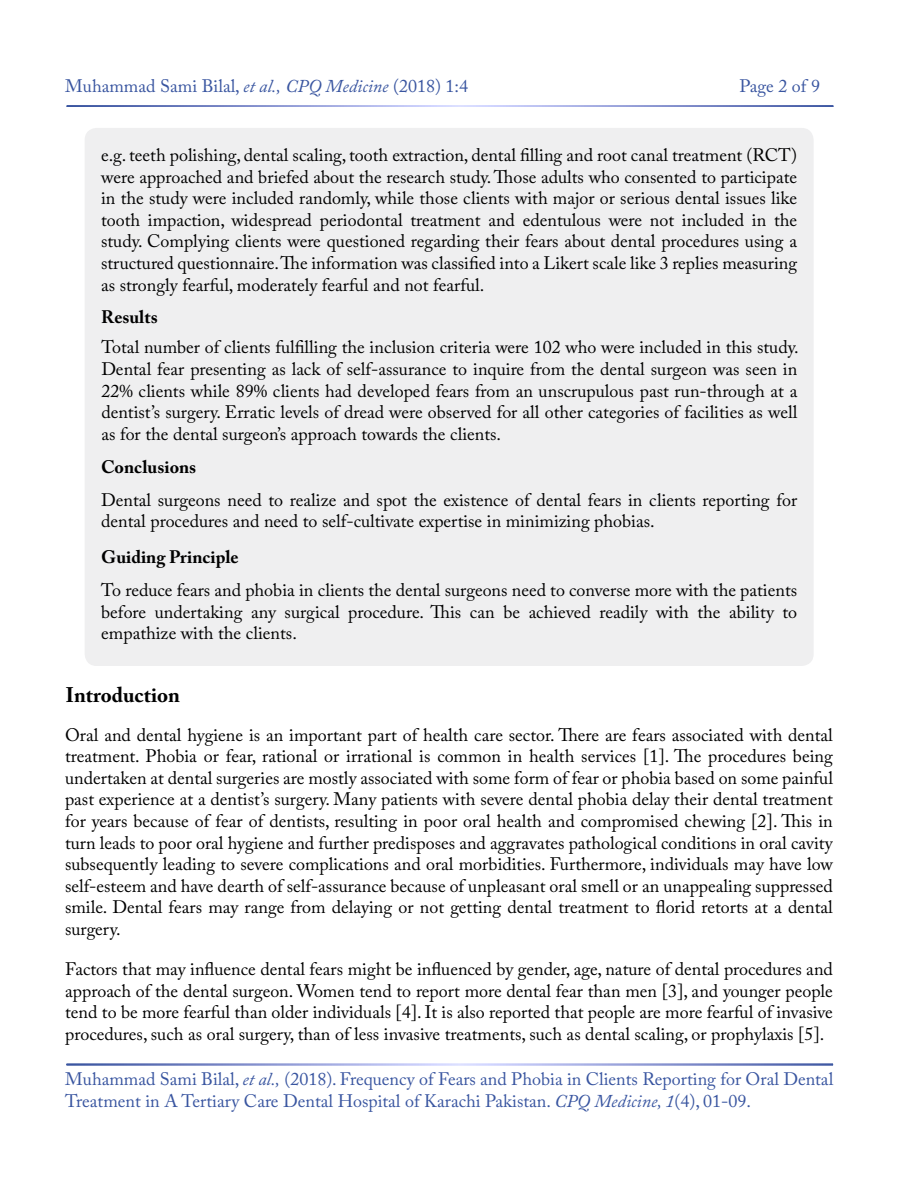
<style>
.page{position:relative;width:900px;height:1200px;background:#fff}
.page>*{position:absolute;margin:0;border:0;box-sizing:border-box;transform-origin:0 0}
.t1{font:700 21px "Adobe Caslon Pro";color:#000}
.t2{font:18px/21.6px "Adobe Caslon Pro";color:#000;text-align:justify}
.t3{font:18px/21.6px "Adobe Caslon Pro";color:#3955a0}
.t4{font:700 18px "Adobe Caslon Pro";color:#000}
.s1{font-style:italic}
</style>
<div class="page">
<div style="left:85px;top:128px;width:729px;height:538px;background:#efeff0;border-radius:12px"></div>
<p class="t3" style="left:65px;top:75px;width:404px">Muhammad Sami Bilal, <span class="s1">et al., CPQ Medicine</span> (2018) 1:4</p>
<p class="t3" style="left:740px;top:75px;width:82px">Page 2 of 9</p>
<p class="t2" style="left:101px;top:144px;width:698px">e.g. teeth polishing, dental scaling, tooth extraction, dental filling and root canal treatment (RCT) were approached and briefed about the research study. Those adults who consented to participate in the study were included randomly, while those clients with major or serious dental issues like tooth impaction, widespread periodontal treatment and edentulous were not included in the study. Complying clients were questioned regarding their fears about dental procedures using a structured questionnaire. The information was classified into a Likert scale like 3 replies measuring as strongly fearful, moderately fearful and not fearful.</p>
<p class="t4" style="left:101px;top:306px;width:58px">Results</p>
<p class="t2" style="left:101px;top:336px;width:699px">Total number of clients fulfilling the inclusion criteria were 102 who were included in this study.<br>Dental fear presenting as lack of self-assurance to inquire from the dental surgeon was seen in 22% clients while 89% clients had developed fears from an unscrupulous past run-through at a dentist’s surgery. Erratic levels of dread were observed for all other categories of facilities as well as for the dental surgeon’s approach towards the clients.</p>
<p class="t4" style="left:101px;top:456px;width:97px">Conclusions</p>
<p class="t2" style="left:101px;top:489px;width:697px">Dental surgeons need to realize and spot the existence of dental fears in clients reporting for dental procedures and need to self-cultivate expertise in minimizing phobias.</p>
<p class="t4" style="left:101px;top:547px;width:139px">Guiding Principle</p>
<p class="t2" style="left:101px;top:579px;width:698px">To reduce fears and phobia in clients the dental surgeons need to converse more with the patients before undertaking any surgical procedure. This can be achieved readily with the ability to empathize with the clients.</p>
<p class="t1" style="left:65px;top:683px;width:116px">Introduction</p>
<p class="t2" style="left:65px;top:724px;width:769px">Oral and dental hygiene is an important part of health care sector. There are fears associated with dental treatment. Phobia or fear, rational or irrational is common in health services [1]. The procedures being undertaken at dental surgeries are mostly associated with some form of fear or phobia based on some painful past experience at a dentist’s surgery. Many patients with severe dental phobia delay their dental treatment for years because of fear of dentists, resulting in poor oral health and compromised chewing [2]. This in turn leads to poor oral hygiene and further predisposes and aggravates pathological conditions in oral cavity subsequently leading to severe complications and oral morbidities. Furthermore, individuals may have low self-esteem and have dearth of self-assurance because of unpleasant oral smell or an unappealing suppressed smile. Dental fears may range from delaying or not getting dental treatment to florid retorts at a dental surgery.</p>
<p class="t2" style="left:65px;top:958px;width:769px">Factors that may influence dental fears might be influenced by gender, age, nature of dental procedures and approach of the dental surgeon. Women tend to report more dental fear than men [3], and younger people tend to be more fearful than older individuals [4]. It is also reported that people are more fearful of invasive procedures, such as oral surgery, than of less invasive treatments, such as dental scaling, or prophylaxis [5].</p>
<p class="t3" style="left:65px;top:1068px;width:769px">Muhammad Sami Bilal, <span class="s1">et al.,</span> (2018). Frequency of Fears and Phobia in Clients Reporting for Oral Dental<br>Treatment in A Tertiary Care Dental Hospital of Karachi Pakistan. <span class="s1">CPQ Medicine, 1</span>(4), 01-09.</p>
</div>
